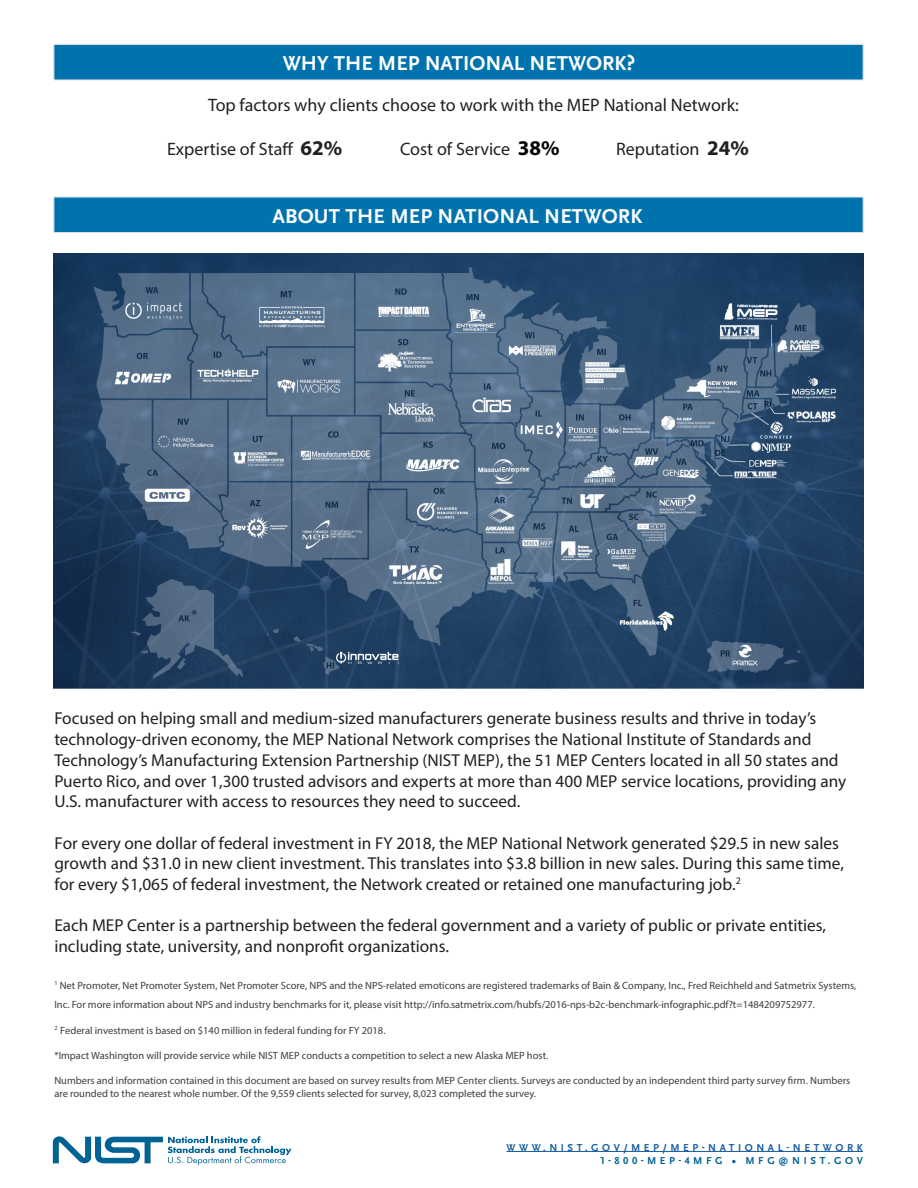
<style>
.page{position:relative;width:918px;height:1188px;background:#fff}
.page>*{position:absolute;margin:0;border:0;box-sizing:border-box;transform-origin:0 0}
._3__Header{font:700 21px "Scala Sans OT";letter-spacing:.005em;color:#fff}
.t1{font:18px "Myriad Pro";color:#231f20}
.t2{font:17.25px/20.7px "Myriad Pro";color:#231f20}
.t3{font:15px "Myriad Pro";color:#132b49}
.t4{font:10.5px/19.6px "Myriad Pro";color:#3d3d3d}
.t5{font:700 10.5px/12.6px "Scala Sans OT";letter-spacing:.34em;color:#175d9e;text-align:right}
.s1{font-weight:700;font-size:21px}
.s2{font-weight:700;font-size:21px;color:#000}
.s3{color:#006394}
</style>
<div class="page">
<div style="left:54px;top:197px;width:810px;height:36px;background:#0073ae;border:1px solid #e1e2e4"></div>
<img style="left:54px;top:254px;width:810px;height:435px">
<div style="left:54px;top:44px;width:810px;height:36px;background:#0073ae;border:1px solid #e1e2e4"></div>
<svg style="left:53px;top:1136px;width:239px;height:29px"></svg>
<hr style="left:507px;top:1151px;width:356px;height:1px;background:#175d9e">
<p class="_3__Header" style="left:283px;top:52px;width:354px">WHY THE MEP NATIONAL NETWORK?</p>
<p class="t1" style="left:208px;top:94px;width:532px">Top factors why clients choose to work with the MEP National Network:</p>
<p class="t1" style="left:167px;top:138px;width:177px">Expertise of Staff <span class="s1">62%</span></p>
<p class="t1" style="left:400px;top:138px;width:161px">Cost of Service <span class="s2">38%</span></p>
<p class="t1" style="left:616px;top:138px;width:134px">Reputation <span class="s1">24%</span></p>
<p class="_3__Header" style="left:272px;top:204px;width:371px">ABOUT THE MEP NATIONAL NETWORK</p>
<p class="t3" style="left:191px;top:606px;width:8px">*</p>
<p class="t2" style="left:54px;top:708px;width:794px">Focused on helping small and medium-sized manufacturers generate business results and thrive in today’s technology-driven economy, the MEP National Network comprises the National Institute of Standards and Technology’s Manufacturing Extension Partnership (NIST MEP), the 51 MEP Centers located in all 50 states and Puerto Rico, and over 1,300 trusted advisors and experts at more than 400 MEP service locations, providing any U.S. manufacturer with access to resources they need to succeed.</p>
<p class="t2" style="left:54px;top:832px;width:791px">For every one dollar of federal investment in FY 2018, the MEP National Network generated $29.5 in new sales growth and $31.0 in new client investment. This translates into $3.8 billion in new sales. During this same time, for every $1,065 of federal investment, the Network created or retained one manufacturing job.<sup>2</sup></p>
<p class="t2" style="left:54px;top:915px;width:773px">Each MEP Center is a partnership between the federal government and a variety of public or private entities, including state, university, and nonprofit organizations.</p>
<p class="t4" style="left:54px;top:975px;width:803px"><sup>1</sup> Net Promoter, Net Promoter System, Net Promoter Score, NPS and the NPS-related emoticons are registered trademarks of Bain &amp; Company, Inc., Fred Reichheld and Satmetrix Systems,<br>Inc. For more information about NPS and industry benchmarks for it, please visit http://info.satmetrix.com/hubfs/2016-nps-b2c-benchmark-infographic.pdf?t=1484209752977.</p>
<p class="t4" style="left:54px;top:1020px;width:333px"><sup>2</sup> Federal investment is based on $140 million in federal funding for FY 2018.</p>
<p class="t4" style="left:54px;top:1045px;width:496px">*Impact Washington will provide service while NIST MEP conducts a competition to select a new Alaska MEP host.</p>
<p class="t4" style="left:54px;top:1074px;width:798px;line-height:12.6px">Numbers and information contained in this document are based on survey results from MEP Center clients. Surveys are conducted by an independent third party survey firm. Numbers are rounded to the nearest whole number. Of the 9,559 clients selected for survey, 8,023 completed the survey.</p>
<p class="t5" style="left:507px;top:1141px;width:358px">WWW.NIST.GOV/MEP/MEP-NATIONAL-NETWORK<br><span class="s3">1-800-MEP-4MFG • MFG@NIST.GOV</span></p>
</div>
